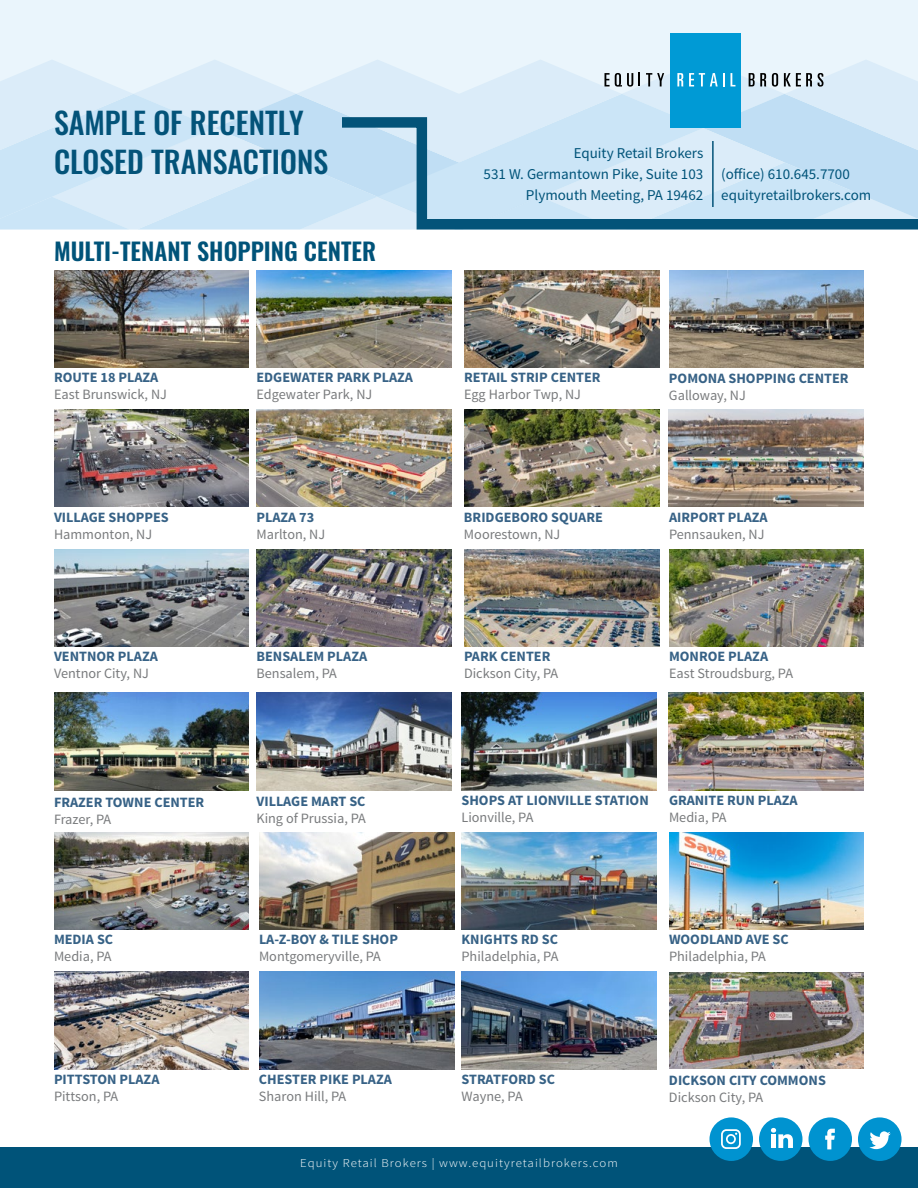
<style>
.page{position:relative;width:918px;height:1188px;background:#fff}
.page>*{position:absolute;margin:0;border:0;box-sizing:border-box;transform-origin:0 0}
.t1{font:500 30px/39px "Oswald";color:#035379}
.t2{font:600 24px "Oswald";color:#005379}
.t3{font:15px/21px "Source Sans Pro";color:#005379;text-align:right}
.t4{font:700 14.25px "Source Sans Pro";color:#376286}
.t5{font:14.25px "Source Sans Pro";color:#797b7d}
.t6{font:300 12px "Source Sans Pro";letter-spacing:.08em;color:#fff;scale:1.07 1}
</style>
<div class="page">
<div style="left:0;top:0;width:918px;height:60px;background:#eaf5fc"></div>
<div style="left:0;top:1148px;width:918px;height:40px;background:#005379"></div>
<div style="left:670px;top:33px;width:71px;height:94px;background:#009ad5"></div>
<svg style="left:0;top:60px;width:918px;height:170px;background:#c3def0"></svg>
<div style="left:858px;top:1117px;width:44px;height:44px;background:#0093d0;border-radius:50%"></div>
<svg style="left:869px;top:1131px;width:22px;height:18px"></svg>
<div style="left:759px;top:1117px;width:43px;height:44px;background:#0093d0;border-radius:50%"></div>
<svg style="left:771px;top:1128px;width:22px;height:20px"></svg>
<div style="left:710px;top:1117px;width:43px;height:44px;background:#0093d0;border-radius:50%"></div>
<svg style="left:721px;top:1129px;width:20px;height:20px"></svg>
<div style="left:809px;top:1117px;width:43px;height:44px;background:#0093d0;border-radius:50%"></div>
<svg style="left:825px;top:1129px;width:10px;height:20px"></svg>
<img style="left:462px;top:832px;width:195px;height:98px">
<img style="left:54px;top:832px;width:195px;height:98px">
<img style="left:669px;top:832px;width:195px;height:98px">
<img style="left:259px;top:832px;width:195px;height:98px">
<img style="left:464px;top:549px;width:195px;height:97px">
<img style="left:669px;top:549px;width:195px;height:97px">
<img style="left:54px;top:549px;width:195px;height:97px">
<img style="left:256px;top:549px;width:196px;height:97px">
<img style="left:464px;top:409px;width:195px;height:98px">
<img style="left:256px;top:409px;width:196px;height:98px">
<img style="left:54px;top:409px;width:195px;height:98px">
<img style="left:669px;top:409px;width:195px;height:98px">
<img style="left:54px;top:693px;width:195px;height:97px">
<img style="left:256px;top:693px;width:196px;height:97px">
<img style="left:669px;top:693px;width:195px;height:97px">
<img style="left:462px;top:693px;width:195px;height:97px">
<img style="left:54px;top:972px;width:195px;height:97px">
<img style="left:259px;top:972px;width:195px;height:97px">
<img style="left:462px;top:972px;width:194px;height:97px">
<img style="left:54px;top:270px;width:195px;height:98px">
<img style="left:464px;top:270px;width:195px;height:98px">
<img style="left:256px;top:270px;width:196px;height:98px">
<img style="left:669px;top:270px;width:195px;height:98px">
<img style="left:669px;top:972px;width:195px;height:97px">
<h1 class="t1" style="left:54px;top:105px;width:276px">SAMPLE OF RECENTLY<br>CLOSED TRANSACTIONS</h1>
<p class="t3" style="left:484px;top:143px;width:221px">Equity Retail Brokers<br>531 W. Germantown Pike, Suite 103<br>Plymouth Meeting, PA 19462</p>
<p class="t3" style="left:721px;top:164px;width:152px;text-align:left">(office) 610.645.7700 equityretailbrokers.com</p>
<h2 class="t2" style="left:54px;top:239px;width:324px">MULTI-TENANT SHOPPING CENTER</h2>
<p class="t4" style="left:54px;top:368px;width:106px">ROUTE 18 PLAZA</p>
<p class="t5" style="left:54px;top:386px;width:114px">East Brunswick, NJ</p>
<p class="t4" style="left:256px;top:368px;width:158px">EDGEWATER PARK PLAZA</p>
<p class="t5" style="left:256px;top:386px;width:117px">Edgewater Park, NJ</p>
<p class="t4" style="left:464px;top:368px;width:138px">RETAIL STRIP CENTER</p>
<p class="t5" style="left:464px;top:386px;width:119px">Egg Harbor Twp, NJ</p>
<p class="t4" style="left:669px;top:369px;width:181px">POMONA SHOPPING CENTER</p>
<p class="t5" style="left:669px;top:386px;width:78px">Galloway, NJ</p>
<p class="t4" style="left:54px;top:508px;width:116px">VILLAGE SHOPPES</p>
<p class="t5" style="left:54px;top:525px;width:100px">Hammonton, NJ</p>
<p class="t4" style="left:256px;top:508px;width:59px">PLAZA 73</p>
<p class="t5" style="left:256px;top:525px;width:70px">Marlton, NJ</p>
<p class="t4" style="left:464px;top:508px;width:140px">BRIDGEBORO SQUARE</p>
<p class="t5" style="left:464px;top:525px;width:98px">Moorestown, NJ</p>
<p class="t4" style="left:669px;top:508px;width:100px">AIRPORT PLAZA</p>
<p class="t5" style="left:669px;top:525px;width:97px">Pennsauken, NJ</p>
<p class="t4" style="left:54px;top:648px;width:105px">VENTNOR PLAZA</p>
<p class="t5" style="left:54px;top:665px;width:96px">Ventnor City, NJ</p>
<p class="t4" style="left:256px;top:647px;width:112px">BENSALEM PLAZA</p>
<p class="t5" style="left:256px;top:665px;width:82px">Bensalem, PA</p>
<p class="t4" style="left:464px;top:647px;width:88px">PARK CENTER</p>
<p class="t5" style="left:464px;top:665px;width:96px">Dickson City, PA</p>
<p class="t4" style="left:669px;top:647px;width:101px">MONROE PLAZA</p>
<p class="t5" style="left:669px;top:665px;width:126px">East Stroudsburg, PA</p>
<p class="t4" style="left:54px;top:793px;width:152px">FRAZER TOWNE CENTER</p>
<p class="t5" style="left:54px;top:810px;width:59px">Frazer, PA</p>
<p class="t4" style="left:256px;top:792px;width:111px">VILLAGE MART SC</p>
<p class="t5" style="left:256px;top:809px;width:111px">King of Prussia, PA</p>
<p class="t4" style="left:461px;top:791px;width:189px">SHOPS AT LIONVILLE STATION</p>
<p class="t5" style="left:461px;top:808px;width:73px">Lionville, PA</p>
<p class="t4" style="left:669px;top:791px;width:130px">GRANITE RUN PLAZA</p>
<p class="t5" style="left:669px;top:808px;width:59px">Media, PA</p>
<p class="t4" style="left:54px;top:930px;width:61px">MEDIA SC</p>
<p class="t5" style="left:54px;top:948px;width:59px">Media, PA</p>
<p class="t4" style="left:259px;top:930px;width:140px">LA-Z-BOY &amp; TILE SHOP</p>
<p class="t5" style="left:259px;top:948px;width:123px">Montgomeryville, PA</p>
<p class="t4" style="left:462px;top:930px;width:98px">KNIGHTS RD SC</p>
<p class="t5" style="left:462px;top:948px;width:98px">Philadelphia, PA</p>
<p class="t4" style="left:669px;top:930px;width:121px">WOODLAND AVE SC</p>
<p class="t5" style="left:669px;top:948px;width:98px">Philadelphia, PA</p>
<p class="t4" style="left:54px;top:1070px;width:107px">PITTSTON PLAZA</p>
<p class="t5" style="left:54px;top:1087px;width:66px">Pittson, PA</p>
<p class="t4" style="left:259px;top:1070px;width:134px">CHESTER PIKE PLAZA</p>
<p class="t5" style="left:259px;top:1087px;width:89px">Sharon Hill, PA</p>
<p class="t4" style="left:462px;top:1071px;width:95px">STRATFORD SC</p>
<p class="t5" style="left:462px;top:1088px;width:63px">Wayne, PA</p>
<p class="t4" style="left:669px;top:1071px;width:158px">DICKSON CITY COMMONS</p>
<p class="t5" style="left:669px;top:1088px;width:96px">Dickson City, PA</p>
<p class="t6" style="left:300px;top:1156px;width:298px">Equity Retail Brokers | www.equityretailbrokers.com</p>
</div>
